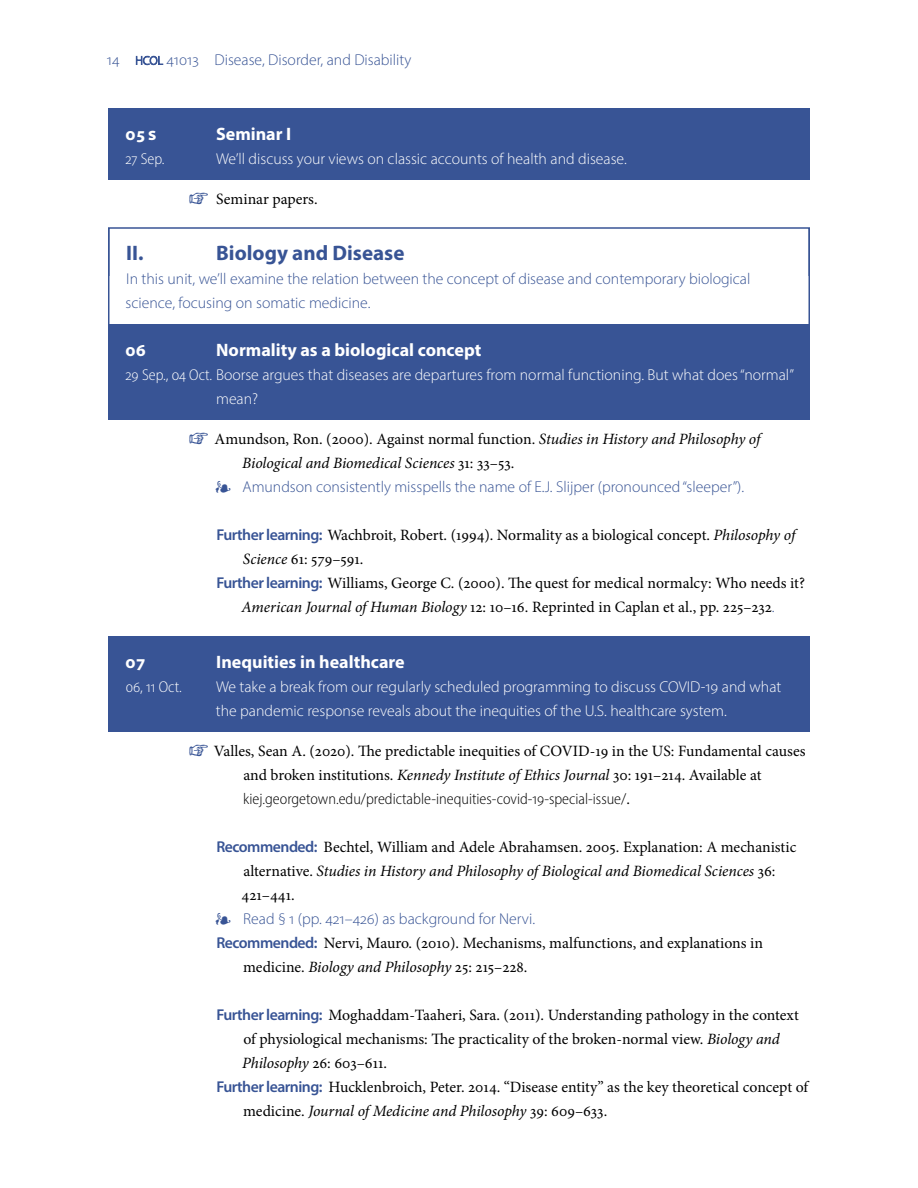
<style>
.page{position:relative;width:918px;height:1188px;background:#fff}
.page>*{position:absolute;margin:0;border:0;box-sizing:border-box;transform-origin:0 0}
.Outline-unit{font:700 21px "Myriad Pro";color:#385495}
.Outline-topic_fake_n{font:700 18px "Myriad Pro";color:#fff}
.Outline-entry_furthe{font:15.75px/24px "Minion Pro";color:#000}
.Outline-topic_overvi{font:300 15.75px/24px "Myriad Pro";color:#fff}
.Outline-entry_recomm{font:15.75px/24px "Minion Pro";letter-spacing:-.005em;color:#000}
.Outline-entry_target{font:15.75px/24px "Minion Pro";color:#000}
.Outline-overview_uni{font:300 15.75px/24px "Myriad Pro";color:#385495}
.Outline-entry_target-2{font:italic 15.75px/24px "Minion Pro";letter-spacing:-.005em;color:#000}
.Outline-entry_addend{font:300 15.75px "Myriad Pro";color:#385495}
.Outline-topic_overvi-2{font:300 semi-condensed 15.75px "Myriad Pro";color:#fff}
.s1{font-size:12px}
.s2{font-weight:900;font-stretch:semi-expanded;font-size:13.5px}
.s3{font-family:"EB Garamond";font-weight:500;font-size:18px;color:#385495}
.s4{font-stretch:semi-condensed}
.s5{font-family:"EB Garamond";font-weight:500;font-style:normal;font-size:18px;color:#385495}
.s6{font-style:normal}
.s7{font-family:"Minion Pro";font-weight:700}
.s8{font-family:"Myriad Pro";font-weight:600;color:#385495}
.s9{font-style:italic}
.s10{font-family:"Myriad Pro";font-weight:300;color:#385495}
.s11{font-family:"Myriad Pro";font-weight:300;font-stretch:semi-condensed}
</style>
<div class="page">
<div style="left:108px;top:108px;width:702px;height:72px;background:#385495"></div>
<div style="left:108px;top:227px;width:702px;height:50px;border:2px solid #385495"></div>
<hr style="left:108px;top:228px;width:2px;height:96px;background:#385495">
<hr style="left:808px;top:228px;width:2px;height:96px;background:#385495">
<div style="left:108px;top:324px;width:702px;height:96px;background:#385495"></div>
<div style="left:108px;top:636px;width:702px;height:96px;background:#385495"></div>
<p class="Outline-overview_uni" style="left:107px;top:47px;width:306px">14 <span class="s1">HCOL</span> 41013 Disease, Disorder, and Disability</p>
<h4 class="Outline-topic_fake_n" style="left:126px;top:122px;width:32px">05<span class="s2">S</span></h4>
<h4 class="Outline-topic_fake_n" style="left:216px;top:122px;width:77px">Seminar I</h4>
<p class="Outline-topic_overvi-2" style="left:125px;top:149px;width:41px">27 Sep.</p>
<p class="Outline-topic_overvi" style="left:216px;top:146px;width:412px">We’ll discuss your views on classic accounts of health and disease.</p>
<p class="Outline-entry_target" style="left:189px;top:187px;width:130px"><span class="s3">☞</span> Seminar papers.</p>
<h3 class="Outline-unit" style="left:126px;top:239px;width:19px">II.</h3>
<h3 class="Outline-unit" style="left:216px;top:239px;width:190px">Biology and Disease</h3>
<p class="Outline-overview_uni" style="left:126px;top:266px;width:626px">In this unit, we’ll examine the relation between the concept of disease and contemporary biological science, focusing on somatic medicine.</p>
<p class="Outline-topic_fake_n" style="left:126px;top:338px;width:22px">06</p>
<p class="Outline-topic_fake_n" style="left:216px;top:338px;width:267px">Normality as a biological concept</p>
<p class="Outline-topic_overvi" style="left:216px;top:362px;width:579px;text-indent:-91px"><span class="s4">29 Sep., o4 Oct.</span> Boorse argues that diseases are departures from normal functioning. But what does “normal” mean?</p>
<p class="Outline-entry_target-2" style="left:242px;top:427px;width:520px;text-indent:-53px"><span class="s5">☞</span> <span class="s6">Amundson, Ron. (2000). Against normal function.</span> Studies in History and Philosophy of<br>Biological and Biomedical Sciences <span class="s6">31: 33–53.</span></p>
<p class="Outline-entry_addend" style="left:215px;top:477px;width:531px"><span class="s7">❧</span> Amundson consistently misspells the name of E.J. Slijper (pronounced “sleeper”).</p>
<p class="Outline-entry_furthe" style="left:243px;top:523px;width:554px;text-indent:-27px"><span class="s8">Further learning:</span> Wachbroit, Robert. (1994). Normality as a biological concept. <span class="s9">Philosophy of<br>Science</span> 61: 579–591.</p>
<p class="Outline-entry_furthe" style="left:216px;top:571px;width:590px;text-align:center"><span class="s8">Further learning:</span> Williams, George C. (2000). The quest for medical normalcy: Who needs it?<br><span class="s9">American Journal of Human Biology</span> 12: 10–16. Reprinted in Caplan et al., pp. 225–232<span class="s10">.</span></p>
<p class="Outline-topic_fake_n" style="left:126px;top:650px;width:22px">07</p>
<p class="Outline-topic_fake_n" style="left:216px;top:650px;width:190px">Inequities in healthcare</p>
<p class="Outline-topic_overvi-2" style="left:126px;top:677px;width:58px">06, 11 Oct.</p>
<p class="Outline-topic_overvi" style="left:216px;top:674px;width:567px">We take a break from our regularly scheduled programming to discuss COVID-19 and what the pandemic response reveals about the inequities of the U.S. healthcare system.</p>
<p class="Outline-entry_target" style="left:243px;top:739px;width:564px;text-indent:-54px"><span class="s3">☞</span> Valles, Sean A. (2020). The predictable inequities of COVID-19 in the US: Fundamental causes and broken institutions. <span class="s9">Kennedy Institute of Ethics Journal</span> 30: 191–214. Available at <span class="s11">kiej.georgetown.edu/predictable-inequities-covid-19-special-issue/</span>.</p>
<p class="Outline-entry_recomm" style="left:242px;top:835px;width:556px;text-indent:-25px"><span class="s8">Recommended:</span> Bechtel, William and Adele Abrahamsen. 2005. Explanation: A mechanistic alternative. <span class="s9">Studies in History and Philosophy of Biological and Biomedical Sciences</span> 36:<br>421–441.</p>
<p class="Outline-entry_addend" style="left:215px;top:909px;width:322px"><span class="s7">❧</span> Read § 1 (pp. 421–426) as background for Nervi.</p>
<p class="Outline-entry_recomm" style="left:243px;top:931px;width:521px;text-indent:-27px"><span class="s8">Recommended:</span> Nervi, Mauro. (2010). Mechanisms, malfunctions, and explanations in medicine. <span class="s9">Biology and Philosophy</span> 25: 215–228.</p>
<p class="Outline-entry_furthe" style="left:242px;top:1003px;width:558px;text-indent:-26px"><span class="s8">Further learning:</span> Moghaddam-Taaheri, Sara. (2011). Understanding pathology in the context of physiological mechanisms: The practicality of the broken-normal view. <span class="s9">Biology and<br>Philosophy</span> 26: 603–611.</p>
<p class="Outline-entry_furthe" style="left:243px;top:1075px;width:567px;text-indent:-27px"><span class="s8">Further learning:</span> Hucklenbroich, Peter. 2014. “Disease entity” as the key theoretical concept of medicine. <span class="s9">Journal of Medicine and Philosophy</span> 39: 609–633.</p>
</div>
